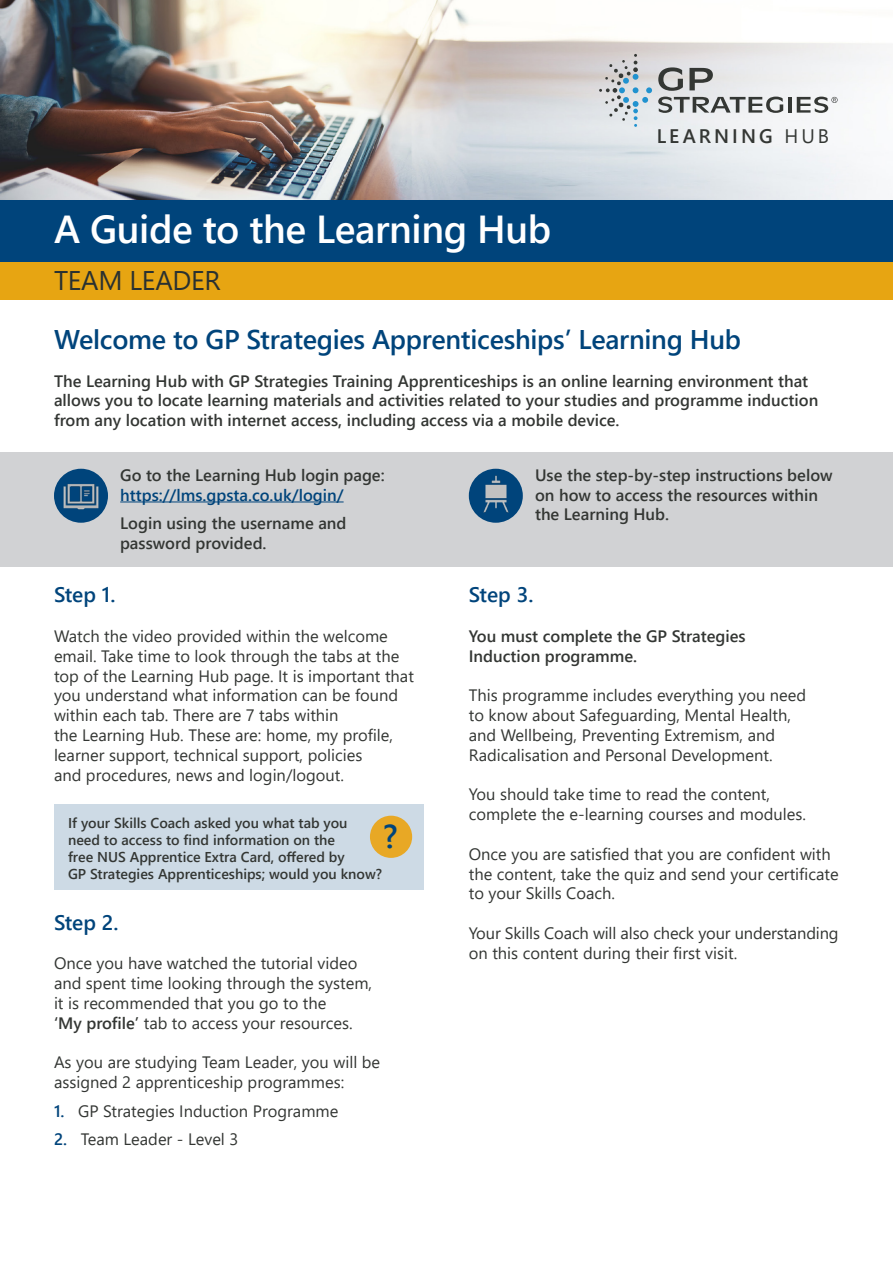
<style>
.page{position:relative;width:893px;height:1263px;background:#fff}
.page>*{position:absolute;margin:0;border:0;box-sizing:border-box;transform-origin:0 0}
.t1{font:600 39px "Segoe UI";letter-spacing:-.01em;color:#fff}
.t2{font:600 33px "Segoe UI";color:#00447b}
.t3{font:600 27px "Segoe UI";letter-spacing:-.01em;color:#00447b}
.t4{font:27px "Segoe UI";letter-spacing:-.01em;color:#293131}
.t5{font:600 21px "Segoe UI";letter-spacing:-.005em;color:#00447b}
.t6{font:600 19.65px "Segoe UI";letter-spacing:.155em;color:#343734}
.t7{font:16.5px/19.8px "Segoe UI";color:#333633}
.t8{font:600 16.5px/19.8px "Segoe UI";color:#333633}
.t9{font:600 16.5px/19.8px "Segoe UI";color:#00447b}
.t10{font:600 14.25px/17.1px "Segoe UI";color:#333633}
.s1{font-weight:400}
.s2{color:#333633}
.s3{font-weight:600}
.s4{font-weight:600;color:#00447b}
</style>
<div class="page">
<div style="left:0;top:452px;width:893px;height:115px;background:#d1d2d4"></div>
<div style="left:0;top:258px;width:893px;height:42px;background:#e7a512"></div>
<img style="left:0;top:0;width:883px;height:200px">
<svg style="left:658px;top:67px;width:25px;height:24px"></svg>
<svg style="left:689px;top:68px;width:24px;height:22px"></svg>
<svg style="left:658px;top:97px;width:125px;height:16px;background:#9fa2a2"></svg>
<hr style="left:788px;top:97px;width:3px;height:16px;background:#343734">
<svg style="left:599px;top:54px;width:53px;height:73px;background:#c7ced4"></svg>
<svg style="left:797px;top:97px;width:40px;height:16px"></svg>
<div style="left:0;top:200px;width:893px;height:61px;background:#00447b"></div>
<hr style="left:120px;top:501px;width:224px;height:1px;background:#00447b">
<div style="left:54px;top:469px;width:54px;height:54px;background:#00447b;border-radius:50%"></div>
<div style="left:54px;top:805px;width:370px;height:85px;background:#cddae5"></div>
<div style="left:370px;top:816px;width:42px;height:42px;background:#e8a825;border-radius:50%"></div>
<div style="left:469px;top:469px;width:54px;height:54px;background:#00447b;border-radius:50%"></div>
<img style="left:63px;top:484px;width:36px;height:26px">
<img style="left:475px;top:474px;width:41px;height:39px">
<p class="t1" style="left:54px;top:192px;width:499px">A Guide to the Learning Hub</p>
<p class="t4" style="left:54px;top:255px;width:168px">TEAM LEADER</p>
<p class="t6" style="left:657px;top:118px;width:174px">LEARNING <span class="s1">HUB</span></p>
<p class="t3" style="left:54px;top:314px;width:689px">Welcome to GP Strategies Apprenticeships’ Learning Hub</p>
<p class="t8" style="left:54px;top:369px;width:766px">The Learning Hub with GP Strategies Training Apprenticeships is an online learning environment that allows you to locate learning materials and activities related to your studies and programme induction from any location with internet access, including access via a mobile device.</p>
<p class="t9" style="left:120px;top:464px;width:266px"><span class="s2">Go to the Learning Hub login page: </span>https://lms.gpsta.co.uk/login/</p>
<p class="t8" style="left:120px;top:512px;width:228px">Login using the username and password provided.</p>
<p class="t5" style="left:54px;top:575px;width:63px">Step 1.</p>
<p class="t7" style="left:54px;top:625px;width:361px">Watch the video provided within the welcome email. Take time to look through the tabs at the top of the Learning Hub page. It is important that you understand what information can be found within each tab. There are 7 tabs within<br>the Learning Hub. These are: home, my profile, learner support, technical support, policies<br>and procedures, news and login/logout.</p>
<p class="t10" style="left:68px;top:813px;width:316px">If your Skills Coach asked you what tab you need to access to find information on the<br>free NUS Apprentice Extra Card, offered by<br>GP Strategies Apprenticeships; would you know?</p>
<p class="t2" style="left:383px;top:805px;width:16px">?</p>
<p class="t5" style="left:54px;top:902px;width:66px">Step 2.</p>
<p class="t7" style="left:54px;top:952px;width:320px">Once you have watched the tutorial video and spent time looking through the system, it is recommended that you go to the<br><span class="s3">‘My profile’</span> tab to access your resources.</p>
<p class="t7" style="left:54px;top:1051px;width:328px">As you are studying Team Leader, you will be assigned 2 apprenticeship programmes:</p>
<p class="t7" style="left:54px;top:1099px;width:286px"><span class="s4">1.</span> GP Strategies Induction Programme</p>
<p class="t7" style="left:54px;top:1127px;width:186px"><span class="s4">2.</span> Team Leader - Level 3</p>
<p class="t8" style="left:535px;top:464px;width:299px">Use the step-by-step instructions below on how to access the resources within the Learning Hub.</p>
<p class="t5" style="left:469px;top:575px;width:66px">Step 3.</p>
<p class="t8" style="left:469px;top:625px;width:278px">You must complete the GP Strategies<br>Induction programme.</p>
<p class="t7" style="left:469px;top:684px;width:339px">This programme includes everything you need to know about Safeguarding, Mental Health, and Wellbeing, Preventing Extremism, and Radicalisation and Personal Development.</p>
<p class="t7" style="left:469px;top:783px;width:339px">You should take time to read the content, complete the e-learning courses and modules.</p>
<p class="t7" style="left:469px;top:843px;width:371px">Once you are satisfied that you are confident with the content, take the quiz and send your certificate to your Skills Coach.</p>
<p class="t7" style="left:469px;top:922px;width:371px">Your Skills Coach will also check your understanding on this content during their first visit.</p>
</div>
